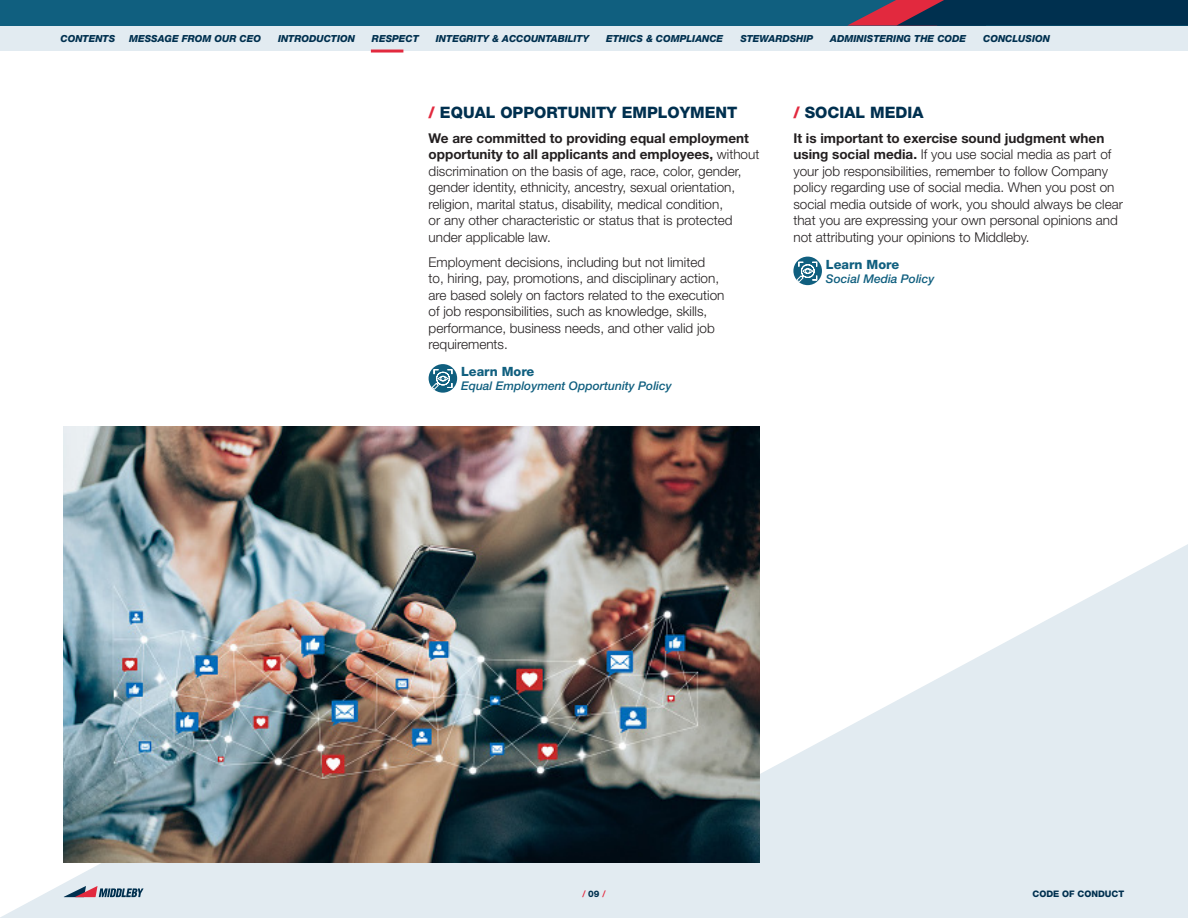
<style>
.page{position:relative;width:1188px;height:918px;background:#fff}
.page>*{position:absolute;margin:0;border:0;box-sizing:border-box;transform-origin:0 0}
.TITLE_2_2COL{font:800 15.75px "Helvetica Neue LT Std";color:#00304f}
.p_2COL{font:300 13.5px/16.5px "Helvetica Neue LT Std";color:#231f20}
.TITLE_4{font:800 12.75px "Helvetica Neue LT Std";color:#105f7f}
.TITLE_4-2{font:italic 500 12px "Helvetica Neue LT Std";color:#105f7f}
.t1{font:italic 800 9.75px "Helvetica Neue LT Std";color:#00304f}
.t2{font:800 9px "Helvetica Neue LT Std";color:#00304f}
.t3{font:500 9px "Helvetica Neue LT Std";color:#e2293e}
.s1{color:#e2293e}
.s2{font-weight:700}
.s3{font-weight:800;color:#00304f}
</style>
<div class="page">
<svg style="left:0;top:536px;width:307px;height:382px"></svg>
<svg style="left:307px;top:536px;width:881px;height:382px;fill:#e2ebf1"></svg>
<div style="left:429px;top:364px;width:28px;height:29px;background:#105f7f;border-radius:50%"></div>
<svg style="left:431px;top:369px;width:22px;height:22px"></svg>
<img style="left:64px;top:427px;width:695px;height:436px">
<div style="left:793px;top:257px;width:29px;height:28px;background:#105f7f;border-radius:50%"></div>
<svg style="left:795px;top:261px;width:23px;height:23px"></svg>
<svg style="left:64px;top:886px;width:80px;height:11px"></svg>
<div style="left:0;top:26px;width:1188px;height:25px;background:#e2ebf1"></div>
<div style="left:0;top:0;width:1188px;height:26px;background:#105f7f"></div>
<svg style="left:847px;top:0;width:341px;height:26px"></svg>
<hr style="left:371px;top:50px;width:32px;height:3px;background:#e2293e">
<p class="t1" style="left:61px;top:32px;width:56px">CONTENTS</p>
<p class="t1" style="left:129px;top:32px;width:134px">MESSAGE FROM OUR CEO</p>
<p class="t1" style="left:278px;top:32px;width:78px">INTRODUCTION</p>
<p class="t1" style="left:372px;top:32px;width:48px">RESPECT</p>
<p class="t1" style="left:436px;top:32px;width:155px">INTEGRITY &amp; ACCOUNTABILITY</p>
<p class="t1" style="left:606px;top:32px;width:119px">ETHICS &amp; COMPLIANCE</p>
<p class="t1" style="left:740px;top:32px;width:74px">STEWARDSHIP</p>
<p class="t1" style="left:830px;top:32px;width:137px">ADMINISTERING THE CODE</p>
<p class="t1" style="left:983px;top:32px;width:68px">CONCLUSION</p>
<p class="TITLE_2_2COL" style="left:429px;top:103px;width:310px"><span class="s1">/</span> EQUAL OPPORTUNITY EMPLOYMENT</p>
<p class="p_2COL" style="left:429px;top:129px;width:332px"><span class="s2">We are committed to providing equal employment opportunity to all applicants and employees,</span> without discrimination on the basis of age, race, color, gender, gender identity, ethnicity, ancestry, sexual orientation, religion, marital status, disability, medical condition,<br>or any other characteristic or status that is protected under applicable law.</p>
<p class="p_2COL" style="left:429px;top:253px;width:297px">Employment decisions, including but not limited<br>to, hiring, pay, promotions, and disciplinary action, are based solely on factors related to the execution of job responsibilities, such as knowledge, skills, performance, business needs, and other valid job requirements.</p>
<p class="TITLE_4" style="left:461px;top:364px;width:75px">Learn More</p>
<p class="TITLE_4-2" style="left:461px;top:379px;width:212px">Equal Employment Opportunity Policy</p>
<p class="TITLE_2_2COL" style="left:793px;top:103px;width:132px"><span class="s1">/</span> SOCIAL MEDIA</p>
<p class="p_2COL" style="left:793px;top:129px;width:331px"><span class="s2">It is important to exercise sound judgment when using social media.</span> If you use social media as part of your job responsibilities, remember to follow Company policy regarding use of social media. When you post on social media outside of work, you should always be clear that you are expressing your own personal opinions and not attributing your opinions to Middleby.</p>
<p class="TITLE_4" style="left:826px;top:256px;width:75px">Learn More</p>
<p class="TITLE_4-2" style="left:826px;top:271px;width:110px">Social Media Policy</p>
<p class="t3" style="left:582px;top:889px;width:25px">/ <span class="s3">09</span> /</p>
<p class="t2" style="left:1033px;top:889px;width:93px">CODE OF CONDUCT</p>
</div>
